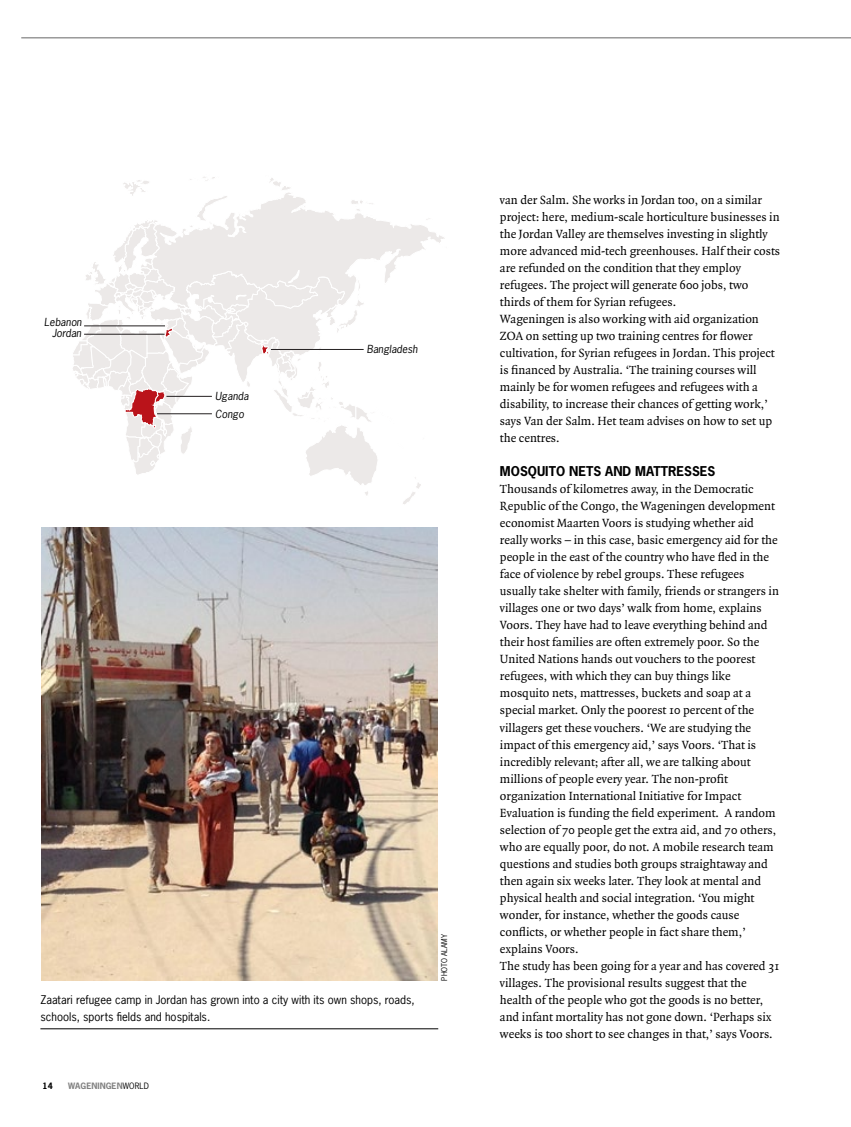
<style>
.page{position:relative;width:851px;height:1127px;background:#fff}
.page>*{position:absolute;margin:0;border:0;box-sizing:border-box;transform-origin:0 0}
.t1{font:12.75px/17px "Quadraat OT";color:#000}
.t2{font:700 12.75px "News Gothic Std";color:#000}
.t3{font:11.25px/17px "News Gothic Std";color:#000}
.t4{font:italic 10.5px/11.1px "News Gothic Std";color:#000;text-align:right}
.t5{font:700 8.25px "News Gothic Std";letter-spacing:.01em;color:#818181}
.t6{font:700 8.25px "News Gothic Std";color:#000}
.t7{font:7.5px "News Gothic Std";color:#000}
.s1{font-weight:400;color:#000}
</style>
<div class="page">
<img style="left:41px;top:527px;width:396px;height:454px">
<hr style="left:40px;top:1028px;width:398px;height:1px;background:#000">
<svg style="left:73px;top:177px;width:372px;height:327px"></svg>
<hr style="left:84px;top:326px;width:81px;height:1px;background:#231f20">
<hr style="left:84px;top:334px;width:81px;height:1px;background:#231f20">
<hr style="left:166px;top:396px;width:46px;height:1px;background:#231f20">
<hr style="left:157px;top:413px;width:55px;height:1px;background:#231f20">
<hr style="left:271px;top:349px;width:92px;height:1px;background:#231f20">
<svg style="left:21px;top:37px;width:829px;height:2px;background:#b2b2b2"></svg>
<p class="t4" style="left:44px;top:317px;width:39px">Lebanon<br>Jordan</p>
<p class="t4" style="left:215px;top:388px;width:35px;line-height:17.4px;text-align:left">Uganda<br>Congo</p>
<p class="t4" style="left:367px;top:344px;width:52px">Bangladesh</p>
<p class="t3" style="left:40px;top:991px;width:376px">Zaatari refugee camp in Jordan has grown into a city with its own shops, roads, schools, sports fields and hospitals.</p>
<p class="t6" style="left:43px;top:1080px;width:12px">14</p>
<p class="t5" style="left:68px;top:1080px;width:82px">WAGENINGEN<span class="s1">WORLD</span></p>
<p class="t7" style="left:439px;top:981px;width:48px;rotate:-90deg">PHOTO ALAMY</p>
<p class="t1" style="left:500px;top:192px;width:282px">van der Salm. She works in Jordan too, on a similar project: here, medium-scale horticulture businesses in the Jordan Valley are themselves investing in slightly more advanced mid-tech greenhouses. Half their costs are refunded on the condition that they employ refugees. The project will generate 600 jobs, two thirds of them for Syrian refugees.<br>Wageningen is also working with aid organization ZOA on setting up two training centres for flower cultivation, for Syrian refugees in Jordan. This project is financed by Australia. ‘The training courses will mainly be for women refugees and refugees with a disability, to increase their chances of getting work,’ says Van der Salm. Het team advises on how to set up the centres.</p>
<p class="t2" style="left:500px;top:463px;width:217px">MOSQUITO NETS AND MATTRESSES</p>
<p class="t1" style="left:500px;top:481px;width:281px">Thousands of kilometres away, in the Democratic Republic of the Congo, the Wageningen development economist Maarten Voors is studying whether aid really works – in this case, basic emergency aid for the people in the east of the country who have fled in the face of violence by rebel groups. These refugees usually take shelter with family, friends or strangers in villages one or two days’ walk from home, explains Voors. They have had to leave everything behind and their host families are often extremely poor. So the United Nations hands out vouchers to the poorest refugees, with which they can buy things like mosquito nets, mattresses, buckets and soap at a special market. Only the poorest 10 percent of the villagers get these vouchers. ‘We are studying the impact of this emergency aid,’ says Voors. ‘That is incredibly relevant; after all, we are talking about millions of people every year. The non-profit organization International Initiative for Impact Evaluation is funding the field experiment. A random selection of 70 people get the extra aid, and 70 others, who are equally poor, do not. A mobile research team questions and studies both groups straightaway and then again six weeks later. They look at mental and physical health and social integration. ‘You might wonder, for instance, whether the goods cause conflicts, or whether people in fact share them,’ explains Voors.<br>The study has been going for a year and has covered 31 villages. The provisional results suggest that the health of the people who got the goods is no better, and infant mortality has not gone down. ‘Perhaps six weeks is too short to see changes in that,’ says Voors.</p>
</div>
